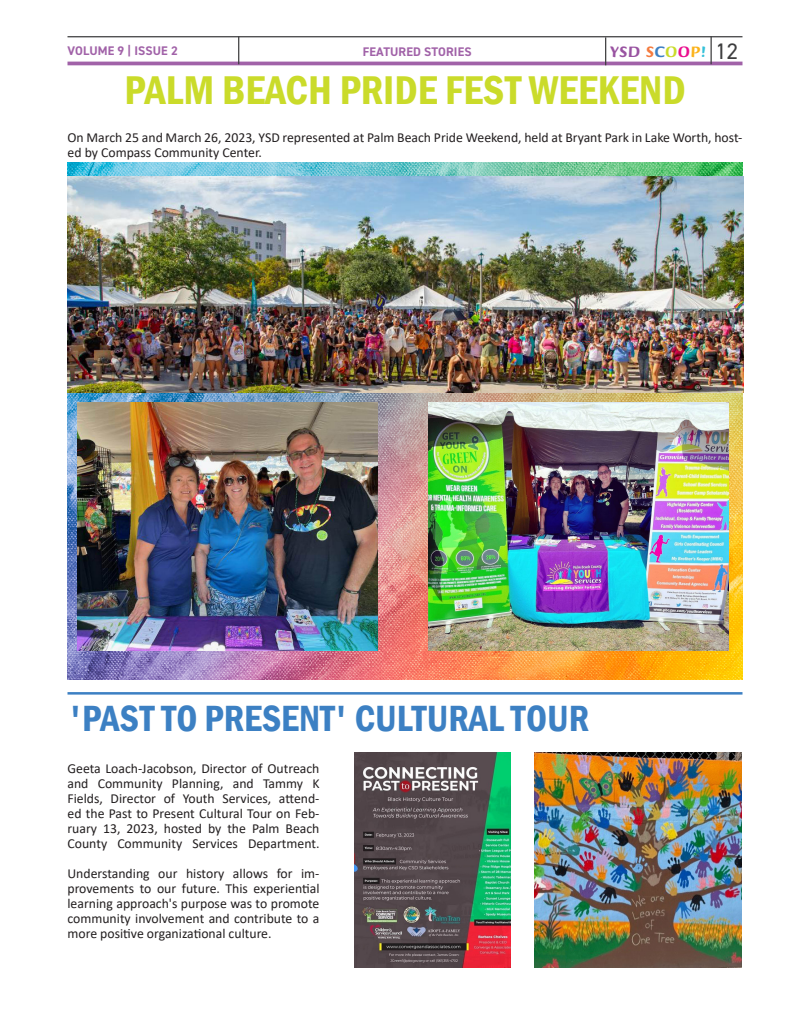
<style>
.page{position:relative;width:810px;height:1035px;background:#fff}
.page>*{position:absolute;margin:0;border:0;box-sizing:border-box;transform-origin:0 0}
.t1{font:600 condensed 41.25px "Franklin Gothic";color:#cadb2a}
.t2{font:600 condensed 37.5px "Franklin Gothic";color:#3c80c3}
.Page_number{font:22.5px "DIN2014";color:#3e3e3f}
.NEWSLTR{font:700 16.25px "Briem Script Std";letter-spacing:.025em;color:#9953a1}
.Body_intro{font:13.75px/15px "Calibri";color:#231f20;text-align:justify}
.Right_top_page_title{font:700 12.5px "DIN2014";letter-spacing:.01em;color:#a162a8}
.s1{color:#f47b3e}
.s2{color:#3c80c3}
.s3{color:#cadb2a}
.s4{color:#ea0e8e}
.s5{color:#fbb31b}
.s6{color:#35c1d9}
</style>
<div class="page">
<hr style="left:68px;top:62px;width:674px;height:3px;background:#a162a8">
<svg style="left:238px;top:37px;width:1px;height:27px"></svg>
<hr style="left:68px;top:36px;width:674px;height:1px;background:#3e3e3f">
<svg style="left:605px;top:37px;width:1px;height:28px"></svg>
<svg style="left:711px;top:37px;width:1px;height:27px"></svg>
<img style="left:68px;top:162px;width:674px;height:518px">
<img style="left:68px;top:176px;width:675px;height:216px">
<img style="left:77px;top:402px;width:301px;height:249px">
<img style="left:428px;top:402px;width:301px;height:249px">
<img style="left:354px;top:753px;width:157px;height:214px">
<img style="left:535px;top:753px;width:206px;height:214px">
<hr style="left:68px;top:692px;width:674px;height:3px;background:#3c80c3">
<p class="Right_top_page_title" style="left:68px;top:43px;width:112px">VOLUME 9 | ISSUE 2</p>
<p class="Right_top_page_title" style="left:363px;top:44px;width:110px">FEATURED STORIES</p>
<p class="NEWSLTR" style="left:611px;top:42px;width:97px">YSD <span class="s1">S</span><span class="s2">C</span><span class="s3">O</span><span class="s4">O</span><span class="s5">P</span><span class="s6">!</span></p>
<p class="Page_number" style="left:716px;top:37px;width:24px">12</p>
<p class="t1" style="left:124px;top:63px;width:563px">PALM BEACH PRIDE FEST WEEKEND</p>
<p class="Body_intro" style="left:68px;top:130px;width:676px">On March 25 and March 26, 2023, YSD represented at Palm Beach Pride Weekend, held at Bryant Park in Lake Worth, host&shy;ed by Compass Community Center.</p>
<p class="t2" style="left:69px;top:693px;width:521px">'PAST TO PRESENT' CULTURAL TOUR</p>
<p class="Body_intro" style="left:68px;top:760px;width:254px">Geeta Loach-Jacobson, Director of Outreach and Community Planning, and Tammy K Fields, Director of Youth Services, attend&shy;ed the Past to Present Cultural Tour on Feb&shy;ruary 13, 2023, hosted by the Palm Beach County Community Services Department.</p>
<p class="Body_intro" style="left:68px;top:865px;width:254px">Understanding our history allows for im&shy;provements to our future. This experiential learning approach's purpose was to promote community involvement and contribute to a more positive organizational culture.</p>
</div>
